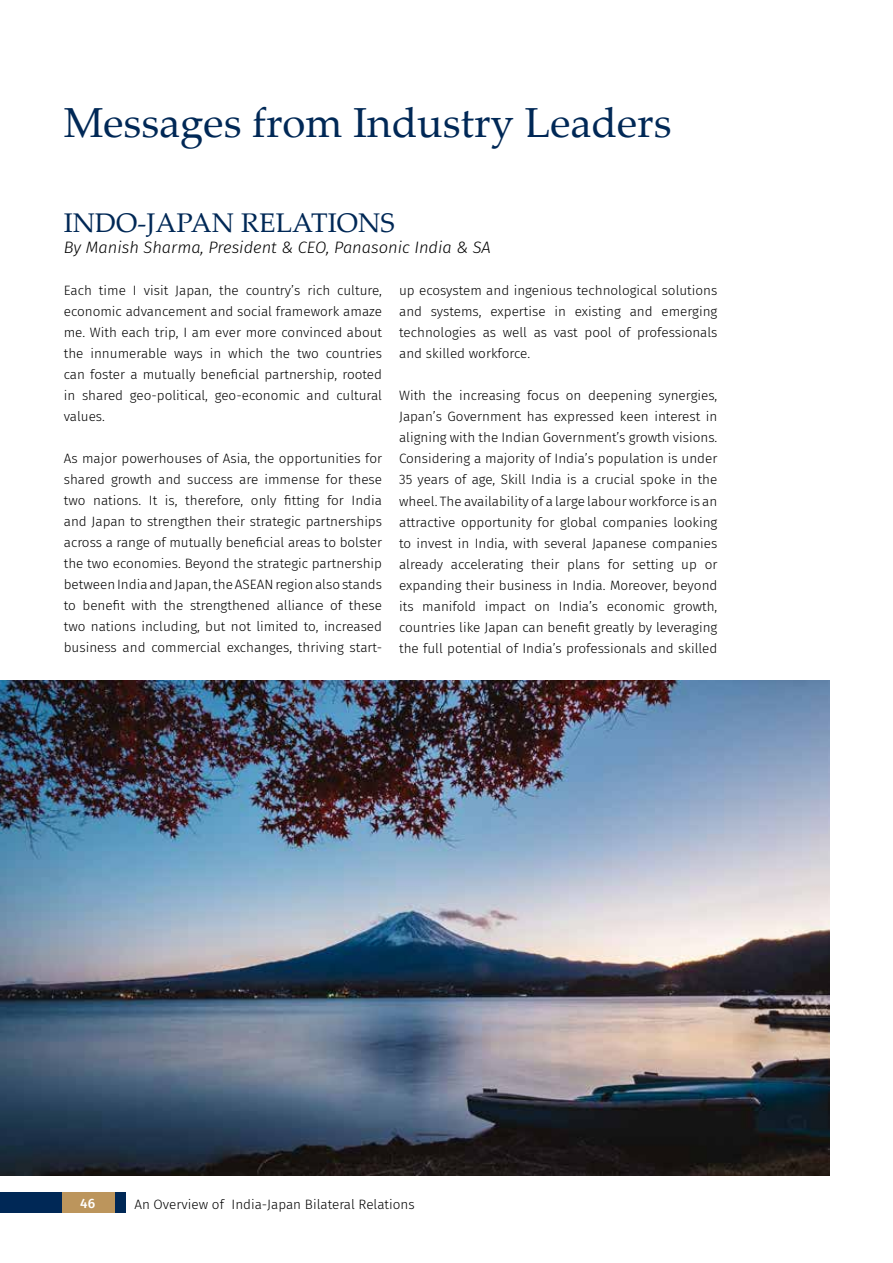
<style>
.page{position:relative;width:893px;height:1263px;background:#fff}
.page>*{position:absolute;margin:0;border:0;box-sizing:border-box;transform-origin:0 0}
.t1{font:42px "Palatino Linotype";color:#002856}
.t2{font:27px "Palatino Linotype";color:#002856}
.t3{font:italic 300 16.5px "Fira Sans";color:#000}
.t4{font:300 13.5px/21px "Fira Sans";color:#000;text-align:justify}
.t5{font:500 13.5px "Fira Sans";color:#fff}
</style>
<div class="page">
<img style="left:0;top:680px;width:829px;height:496px">
<div style="left:62px;top:1193px;width:56px;height:20px;background:#bc955c"></div>
<div style="left:0;top:1193px;width:62px;height:20px;background:#002856"></div>
<div style="left:115px;top:1193px;width:10px;height:20px;background:#002856"></div>
<h1 class="t1" style="left:64px;top:93px;width:609px">Messages from Industry Leaders</h1>
<h2 class="t2" style="left:64px;top:204px;width:332px">INDO-JAPAN RELATIONS</h2>
<p class="t3" style="left:64px;top:236px;width:429px">By Manish Sharma, President &amp; CEO, Panasonic India &amp; SA</p>
<p class="t4" style="left:64px;top:280px;width:320px">Each time I visit Japan, the country’s rich culture, economic advancement and social framework amaze me. With each trip, I am ever more convinced about the innumerable ways in which the two countries can foster a mutually beneficial partnership, rooted in shared geo-political, geo-economic and cultural values.</p>
<p class="t4" style="left:64px;top:448px;width:320px">As major powerhouses of Asia, the opportunities for shared growth and success are immense for these two nations. It is, therefore, only fitting for India and Japan to strengthen their strategic partnerships across a range of mutually beneficial areas to bolster the two economies. Beyond the strategic partnership between India and Japan, the ASEAN region also stands to benefit with the strengthened alliance of these two nations including, but not limited to, increased business and commercial exchanges, thriving start-</p>
<p class="t4" style="left:399px;top:280px;width:320px">up ecosystem and ingenious technological solutions and systems, expertise in existing and emerging technologies as well as vast pool of professionals and skilled workforce.</p>
<p class="t4" style="left:399px;top:385px;width:320px">With the increasing focus on deepening synergies, Japan’s Government has expressed keen interest in aligning with the Indian Government’s growth visions.<br>Considering a majority of India’s population is under 35 years of age, Skill India is a crucial spoke in the wheel. The availability of a large labour workforce is an attractive opportunity for global companies looking to invest in India, with several Japanese companies already accelerating their plans for setting up or expanding their business in India. Moreover, beyond its manifold impact on India’s economic growth, countries like Japan can benefit greatly by leveraging the full potential of India’s professionals and skilled</p>
<p class="t5" style="left:80px;top:1192px;width:16px">46</p>
<p class="t4" style="left:134px;top:1194px;width:282px">An Overview of India-Japan Bilateral Relations</p>
</div>
